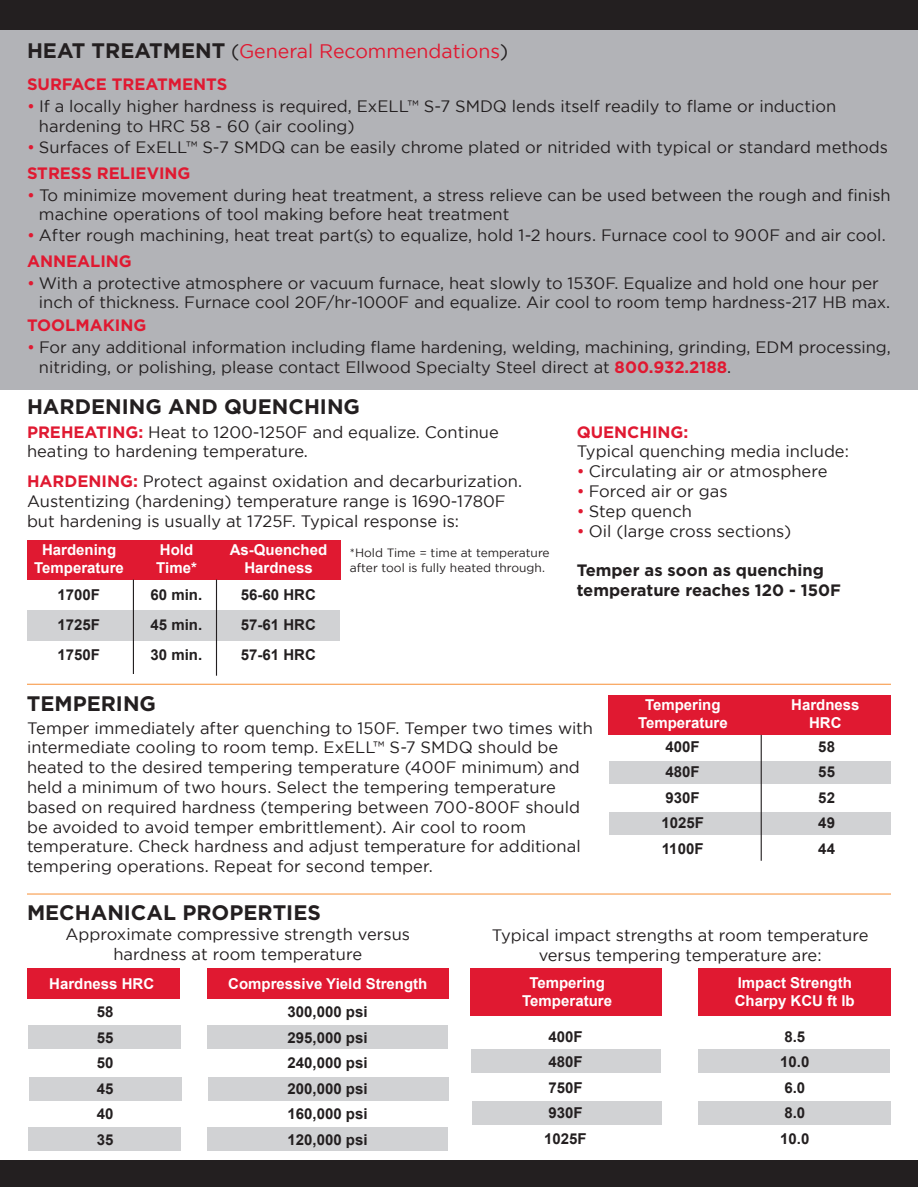
<style>
.page{position:relative;width:918px;height:1188px;background:#fff}
.page>*{position:absolute;margin:0;border:0;box-sizing:border-box;transform-origin:0 0}
.t1{font:700 21px "Gotham";color:#231f20}
.t2{font:19.5px "Gotham";color:#e01931}
.t3{font:16.5px/19.8px "Gotham";color:#231f20}
.t4{font:700 16.5px "Gotham";color:#e01931}
.t5{font:700 16.5px "Gotham";color:#231f20}
.t6{font:700 15px "Arial";color:#231f20}
.t7{font:700 15px "Arial";color:#fff}
.t8{font:12px "Gotham";color:#231f20}
.s1{font-weight:700;font-size:21px;color:#231f20}
.s2{color:#231f20}
.s3{color:#e01931}
.s4{font-weight:700;color:#e01931}
</style>
<div class="page">
<div style="left:609px;top:812px;width:282px;height:23px;background:#d1d2d4"></div>
<div style="left:29px;top:1127px;width:152px;height:24px;background:#d1d2d4"></div>
<div style="left:29px;top:1077px;width:152px;height:23px;background:#d1d2d4"></div>
<div style="left:0;top:19px;width:918px;height:370px;background:#b2b3b7"></div>
<div style="left:0;top:1160px;width:918px;height:27px;background:#231f20"></div>
<div style="left:0;top:0;width:918px;height:30px;background:#231f20"></div>
<div style="left:28px;top:610px;width:312px;height:31px;background:#d1d2d4"></div>
<div style="left:27px;top:540px;width:313px;height:40px;background:#e01931"></div>
<hr style="left:133px;top:580px;width:1px;height:94px;background:#231f20">
<hr style="left:216px;top:580px;width:1px;height:96px;background:#231f20">
<hr style="left:27px;top:684px;width:864px;height:1px;background:#f89c4c">
<div style="left:609px;top:761px;width:282px;height:23px;background:#d1d2d4"></div>
<div style="left:608px;top:695px;width:283px;height:40px;background:#e01931"></div>
<hr style="left:761px;top:735px;width:1px;height:126px;background:#231f20">
<hr style="left:27px;top:893px;width:864px;height:2px;background:#f89c4c">
<div style="left:28px;top:1025px;width:153px;height:24px;background:#d1d2d4"></div>
<div style="left:28px;top:968px;width:152px;height:31px;background:#e01931"></div>
<div style="left:208px;top:1127px;width:240px;height:24px;background:#d1d2d4"></div>
<div style="left:208px;top:1077px;width:241px;height:23px;background:#d1d2d4"></div>
<div style="left:208px;top:1025px;width:240px;height:24px;background:#d1d2d4"></div>
<div style="left:207px;top:968px;width:242px;height:31px;background:#e01931"></div>
<div style="left:472px;top:1101px;width:190px;height:24px;background:#d1d2d4"></div>
<div style="left:471px;top:1050px;width:190px;height:23px;background:#d1d2d4"></div>
<div style="left:470px;top:968px;width:192px;height:48px;background:#e01931"></div>
<div style="left:699px;top:1101px;width:192px;height:24px;background:#d1d2d4"></div>
<div style="left:699px;top:1050px;width:191px;height:23px;background:#d1d2d4"></div>
<div style="left:699px;top:968px;width:192px;height:48px;background:#e01931"></div>
<p class="t2" style="left:27px;top:40px;width:483px"><span class="s1">HEAT TREATMENT</span> <span class="s2">(</span>General Recommendations<span class="s2">)</span></p>
<p class="t4" style="left:27px;top:75px;width:202px">SURFACE TREATMENTS</p>
<p class="t3" style="left:27px;top:96px;width:811px"><span class="s3">•</span> If a locally higher hardness is required, ExELL™ S-7 SMDQ lends itself readily to flame or induction</p>
<p class="t3" style="left:39px;top:116px;width:317px">hardening to HRC 58 - 60 (air cooling)</p>
<p class="t3" style="left:27px;top:137px;width:863px"><span class="s3">•</span> Surfaces of ExELL™ S-7 SMDQ can be easily chrome plated or nitrided with typical or standard methods</p>
<p class="t4" style="left:27px;top:163px;width:165px">STRESS RELIEVING</p>
<p class="t3" style="left:27px;top:185px;width:865px"><span class="s3">•</span> To minimize movement during heat treatment, a stress relieve can be used between the rough and finish</p>
<p class="t3" style="left:39px;top:204px;width:472px">machine operations of tool making before heat treatment</p>
<p class="t3" style="left:27px;top:225px;width:860px"><span class="s3">•</span> After rough machining, heat treat part(s) to equalize, hold 1-2 hours. Furnace cool to 900F and air cool.</p>
<p class="t4" style="left:27px;top:251px;width:106px">ANNEALING</p>
<p class="t3" style="left:27px;top:273px;width:853px"><span class="s3">•</span> With a protective atmosphere or vacuum furnace, heat slowly to 1530F. Equalize and hold one hour per</p>
<p class="t3" style="left:39px;top:292px;width:853px">inch of thickness. Furnace cool 20F/hr-1000F and equalize. Air cool to room temp hardness-217 HB max.</p>
<p class="t4" style="left:27px;top:316px;width:121px">TOOLMAKING</p>
<p class="t3" style="left:27px;top:337px;width:865px"><span class="s3">•</span> For any additional information including flame hardening, welding, machining, grinding, EDM processing,</p>
<p class="t3" style="left:39px;top:357px;width:694px">nitriding, or polishing, please contact Ellwood Specialty Steel direct at <span class="s4">800.932.2188</span>.</p>
<p class="t1" style="left:27px;top:395px;width:335px">HARDENING AND QUENCHING</p>
<p class="t3" style="left:27px;top:422px;width:473px"><span class="s4">PREHEATING:</span> Heat to 1200-1250F and equalize. Continue heating to hardening temperature.</p>
<p class="t3" style="left:27px;top:471px;width:497px"><span class="s4">HARDENING:</span> Protect against oxidation and decarburization.<br>Austentizing (hardening) temperature range is 1690-1780F but hardening is usually at 1725F. Typical response is:</p>
<p class="t4" style="left:577px;top:422px;width:113px">QUENCHING:</p>
<p class="t3" style="left:577px;top:441px;width:274px">Typical quenching media include:</p>
<p class="t3" style="left:577px;top:461px;width:252px"><span class="s3">•</span> Circulating air or atmosphere</p>
<p class="t3" style="left:577px;top:481px;width:152px"><span class="s3">•</span> Forced air or gas</p>
<p class="t3" style="left:577px;top:501px;width:117px"><span class="s3">•</span> Step quench</p>
<p class="t3" style="left:577px;top:521px;width:216px"><span class="s3">•</span> Oil (large cross sections)</p>
<p class="t5" style="left:577px;top:561px;width:249px">Temper as soon as quenching</p>
<p class="t5" style="left:577px;top:581px;width:266px">temperature reaches 120 - 150F</p>
<p class="t7" style="left:42px;top:540px;width:76px">Hardening</p>
<p class="t7" style="left:160px;top:540px;width:35px">Hold</p>
<p class="t7" style="left:230px;top:540px;width:99px">As-Quenched</p>
<p class="t7" style="left:34px;top:558px;width:91px">Temperature</p>
<p class="t7" style="left:156px;top:558px;width:42px">Time*</p>
<p class="t7" style="left:244px;top:558px;width:70px">Hardness</p>
<p class="t8" style="left:350px;top:546px;width:201px">*Hold Time = time at temperature</p>
<p class="t8" style="left:350px;top:561px;width:197px">after tool is fully heated through.</p>
<p class="t6" style="left:58px;top:584px;width:44px">1700F</p>
<p class="t6" style="left:151px;top:584px;width:53px">60 min.</p>
<p class="t6" style="left:241px;top:584px;width:77px">56-60 HRC</p>
<p class="t6" style="left:58px;top:614px;width:44px">1725F</p>
<p class="t6" style="left:151px;top:614px;width:53px">45 min.</p>
<p class="t6" style="left:241px;top:614px;width:77px">57-61 HRC</p>
<p class="t6" style="left:58px;top:644px;width:44px">1750F</p>
<p class="t6" style="left:151px;top:644px;width:53px">30 min.</p>
<p class="t6" style="left:241px;top:644px;width:77px">57-61 HRC</p>
<p class="t1" style="left:27px;top:691px;width:131px">TEMPERING</p>
<p class="t3" style="left:27px;top:718px;width:567px">Temper immediately after quenching to 150F. Temper two times with intermediate cooling to room temp. ExELL™ S-7 SMDQ should be</p>
<p class="t3" style="left:27px;top:757px;width:555px">heated to the desired tempering temperature (400F minimum) and held a minimum of two hours. Select the tempering temperature based on required hardness (tempering between 700-800F should be avoided to avoid temper embrittlement). Air cool to room</p>
<p class="t3" style="left:27px;top:836px;width:555px">temperature. Check hardness and adjust temperature for additional tempering operations. Repeat for second temper.</p>
<p class="t7" style="left:645px;top:695px;width:77px">Tempering</p>
<p class="t7" style="left:791px;top:695px;width:70px">Hardness</p>
<p class="t7" style="left:638px;top:713px;width:91px">Temperature</p>
<p class="t7" style="left:809px;top:713px;width:34px">HRC</p>
<p class="t6" style="left:666px;top:737px;width:36px">400F</p>
<p class="t6" style="left:818px;top:737px;width:18px">58</p>
<p class="t6" style="left:666px;top:762px;width:36px">480F</p>
<p class="t6" style="left:818px;top:762px;width:18px">55</p>
<p class="t6" style="left:666px;top:788px;width:36px">930F</p>
<p class="t6" style="left:818px;top:788px;width:18px">52</p>
<p class="t6" style="left:661px;top:813px;width:44px">1025F</p>
<p class="t6" style="left:818px;top:813px;width:18px">49</p>
<p class="t6" style="left:662px;top:839px;width:43px">1100F</p>
<p class="t6" style="left:818px;top:839px;width:18px">44</p>
<p class="t1" style="left:27px;top:901px;width:295px">MECHANICAL PROPERTIES</p>
<p class="t3" style="left:66px;top:924px;width:346px">Approximate compressive strength versus</p>
<p class="t3" style="left:113px;top:944px;width:250px">hardness at room temperature</p>
<p class="t7" style="left:49px;top:974px;width:107px">Hardness HRC</p>
<p class="t6" style="left:97px;top:1002px;width:18px">58</p>
<p class="t6" style="left:97px;top:1028px;width:18px">55</p>
<p class="t6" style="left:97px;top:1053px;width:18px">50</p>
<p class="t6" style="left:97px;top:1079px;width:18px">45</p>
<p class="t6" style="left:97px;top:1104px;width:18px">40</p>
<p class="t6" style="left:97px;top:1130px;width:18px">35</p>
<p class="t7" style="left:228px;top:973px;width:201px">Compressive Yield Strength</p>
<p class="t6" style="left:288px;top:1002px;width:82px">300,000 psi</p>
<p class="t6" style="left:288px;top:1028px;width:82px">295,000 psi</p>
<p class="t6" style="left:288px;top:1053px;width:82px">240,000 psi</p>
<p class="t6" style="left:288px;top:1079px;width:82px">200,000 psi</p>
<p class="t6" style="left:288px;top:1104px;width:82px">160,000 psi</p>
<p class="t6" style="left:288px;top:1130px;width:82px">120,000 psi</p>
<p class="t3" style="left:492px;top:925px;width:378px">Typical impact strengths at room temperature</p>
<p class="t3" style="left:539px;top:945px;width:284px">versus tempering temperature are:</p>
<p class="t7" style="left:529px;top:973px;width:77px">Tempering</p>
<p class="t7" style="left:522px;top:991px;width:91px">Temperature</p>
<p class="t6" style="left:548px;top:1027px;width:36px">400F</p>
<p class="t6" style="left:548px;top:1052px;width:36px">480F</p>
<p class="t6" style="left:548px;top:1078px;width:36px">750F</p>
<p class="t6" style="left:548px;top:1103px;width:36px">930F</p>
<p class="t6" style="left:544px;top:1129px;width:44px">1025F</p>
<p class="t7" style="left:738px;top:973px;width:116px">Impact Strength</p>
<p class="t7" style="left:735px;top:991px;width:121px">Charpy KCU ft lb</p>
<p class="t6" style="left:784px;top:1027px;width:22px">8.5</p>
<p class="t6" style="left:780px;top:1052px;width:31px">10.0</p>
<p class="t6" style="left:784px;top:1078px;width:22px">6.0</p>
<p class="t6" style="left:784px;top:1103px;width:22px">8.0</p>
<p class="t6" style="left:780px;top:1129px;width:31px">10.0</p>
</div>
